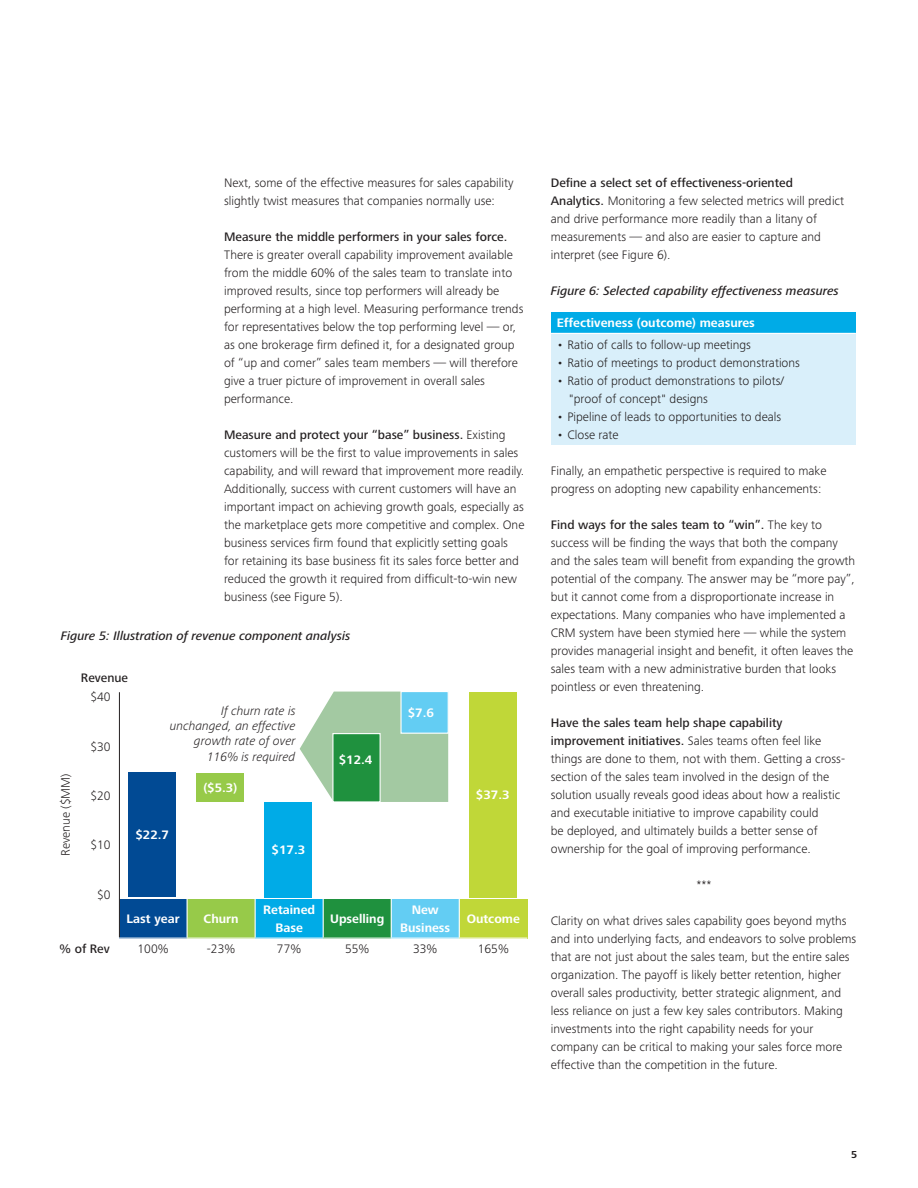
<style>
.page{position:relative;width:918px;height:1188px;background:#fff}
.page>*{position:absolute;margin:0;border:0;box-sizing:border-box;transform-origin:0 0}
.Body_styles_Body_cop{font:300 12.75px/18px "Frutiger Next Pro";color:#231f20}
.Subhead_styles_D_Sub{font:italic 500 12.75px "Frutiger Next Pro";color:#231f20}
.Body_styles_Body_cop-2{font:700 12.75px/18px "Frutiger Next Pro";color:#fff;text-align:center}
.Body_styles_Body_cop-3{font:italic 300 12.75px/15.3px "Frutiger Next Pro";color:#231f20;text-align:right}
.Subhead_styles_B_Sub{font:700 12.75px "Frutiger Next Pro";color:#fff}
.Body_styles_Body_cop-4{font:500 12.75px "Frutiger Next Pro";color:#231f20}
.Caption_styles_Capti{font:700 10.5px "Frutiger Next Pro";color:#231f20}
.s1{font-weight:500}
</style>
<div class="page">
<div style="left:551px;top:312px;width:305px;height:21px;background:#00abe7"></div>
<div style="left:551px;top:333px;width:305px;height:112px;background:#d9effa"></div>
<hr style="left:551px;top:333px;width:305px;height:1px;background:#fff">
<svg style="left:300px;top:692px;width:148px;height:110px"></svg>
<div style="left:128px;top:772px;width:48px;height:125px;background:#014a94"></div>
<div style="left:197px;top:773px;width:47px;height:29px;background:#97ca49"></div>
<div style="left:265px;top:802px;width:47px;height:95px;background:#00abe7"></div>
<div style="left:332px;top:733px;width:49px;height:70px;background:#1f913e;border:1px solid #fff"></div>
<div style="left:400px;top:691px;width:49px;height:43px;background:#63cdf3;border:1px solid #fff"></div>
<div style="left:469px;top:692px;width:47px;height:205px;background:#c0d738"></div>
<div style="left:119px;top:899px;width:68px;height:39px;background:#014a94"></div>
<div style="left:187px;top:899px;width:68px;height:39px;background:#97ca49"></div>
<div style="left:255px;top:899px;width:68px;height:39px;background:#00abe7"></div>
<div style="left:323px;top:899px;width:68px;height:39px;background:#1f913e"></div>
<div style="left:391px;top:899px;width:68px;height:39px;background:#63cdf3"></div>
<div style="left:459px;top:899px;width:68px;height:39px;background:#c0d738"></div>
<hr style="left:118px;top:899px;width:2px;height:39px;background:#fff">
<hr style="left:187px;top:899px;width:1px;height:39px;background:#fff">
<hr style="left:255px;top:899px;width:1px;height:39px;background:#fff">
<hr style="left:323px;top:899px;width:1px;height:39px;background:#fff">
<hr style="left:391px;top:899px;width:1px;height:39px;background:#fff">
<hr style="left:459px;top:899px;width:1px;height:39px;background:#fff">
<hr style="left:119px;top:692px;width:1px;height:245px;background:#231f20">
<p class="Body_styles_Body_cop" style="left:224px;top:174px;width:291px">Next, some of the effective measures for sales capability slightly twist measures that companies normally use:</p>
<p class="Body_styles_Body_cop" style="left:224px;top:228px;width:301px"><span class="s1">Measure the middle performers in your sales force.<br></span>There is greater overall capability improvement available from the middle 60% of the sales team to translate into improved results, since top performers will already be performing at a high level. Measuring performance trends for representatives below the top performing level — or, as one brokerage firm defined it, for a designated group of “up and comer” sales team members — will therefore give a truer picture of improvement in overall sales performance.</p>
<p class="Body_styles_Body_cop" style="left:224px;top:426px;width:302px"><span class="s1">Measure and protect your “base” business.</span> Existing customers will be the first to value improvements in sales capability, and will reward that improvement more readily.<br>Additionally, success with current customers will have an important impact on achieving growth goals, especially as the marketplace gets more competitive and complex. One business services firm found that explicitly setting goals for retaining its base business fit its sales force better and reduced the growth it required from difficult-to-win new business (see Figure 5).</p>
<p class="Subhead_styles_D_Sub" style="left:61px;top:628px;width:291px">Figure 5: Illustration of revenue component analysis</p>
<p class="Body_styles_Body_cop" style="left:57px;top:856px;width:84px;rotate:-90deg">Revenue ($MM)</p>
<p class="Body_styles_Body_cop-4" style="left:81px;top:670px;width:49px">Revenue</p>
<p class="Body_styles_Body_cop" style="left:90px;top:688px;width:22px">$40</p>
<p class="Body_styles_Body_cop" style="left:90px;top:737px;width:22px">$30</p>
<p class="Body_styles_Body_cop" style="left:90px;top:787px;width:22px">$20</p>
<p class="Body_styles_Body_cop" style="left:90px;top:836px;width:22px">$10</p>
<p class="Body_styles_Body_cop" style="left:97px;top:885px;width:15px">$0</p>
<p class="Body_styles_Body_cop-3" style="left:170px;top:703px;width:127px">If churn rate is unchanged, an effective growth rate of over<br>116% is required</p>
<p class="Subhead_styles_B_Sub" style="left:135px;top:828px;width:35px">$22.7</p>
<p class="Subhead_styles_B_Sub" style="left:203px;top:781px;width:35px">($5.3)</p>
<p class="Subhead_styles_B_Sub" style="left:272px;top:843px;width:35px">$17.3</p>
<p class="Subhead_styles_B_Sub" style="left:339px;top:752px;width:35px">$12.4</p>
<p class="Subhead_styles_B_Sub" style="left:408px;top:705px;width:28px">$7.6</p>
<p class="Subhead_styles_B_Sub" style="left:476px;top:788px;width:35px">$37.3</p>
<p class="Body_styles_Body_cop-2" style="left:127px;top:910px;width:55px">Last year</p>
<p class="Body_styles_Body_cop-2" style="left:204px;top:910px;width:37px">Churn</p>
<p class="Body_styles_Body_cop-2" style="left:263px;top:901px;width:53px">Retained<br>Base</p>
<p class="Body_styles_Body_cop-2" style="left:330px;top:910px;width:56px">Upselling</p>
<p class="Body_styles_Body_cop-2" style="left:400px;top:901px;width:52px">New<br>Business</p>
<p class="Body_styles_Body_cop-2" style="left:467px;top:910px;width:55px">Outcome</p>
<p class="Body_styles_Body_cop-4" style="left:59px;top:942px;width:52px">% of Rev</p>
<p class="Body_styles_Body_cop" style="left:138px;top:940px;width:33px">100%</p>
<p class="Body_styles_Body_cop" style="left:207px;top:940px;width:30px">-23%</p>
<p class="Body_styles_Body_cop" style="left:277px;top:940px;width:26px">77%</p>
<p class="Body_styles_Body_cop" style="left:345px;top:940px;width:26px">55%</p>
<p class="Body_styles_Body_cop" style="left:413px;top:940px;width:26px">33%</p>
<p class="Body_styles_Body_cop" style="left:478px;top:940px;width:33px">165%</p>
<p class="Body_styles_Body_cop" style="left:551px;top:174px;width:295px"><span class="s1">Define a select set of effectiveness-oriented Analytics.</span> Monitoring a few selected metrics will predict and drive performance more readily than a litany of measurements — and also are easier to capture and interpret (see Figure 6).</p>
<p class="Subhead_styles_D_Sub" style="left:551px;top:284px;width:290px">Figure 6: Selected capability effectiveness measures</p>
<p class="Body_styles_Body_cop-2" style="left:557px;top:314px;width:200px">Effectiveness (outcome) measures</p>
<p class="Body_styles_Body_cop" style="left:557px;top:335px;width:196px">• Ratio of calls to follow-up meetings</p>
<p class="Body_styles_Body_cop" style="left:557px;top:353px;width:245px">• Ratio of meetings to product demonstrations</p>
<p class="Body_styles_Body_cop" style="left:569px;top:371px;width:217px;text-indent:-12px">• Ratio of product demonstrations to pilots/ "proof of concept" designs</p>
<p class="Body_styles_Body_cop" style="left:557px;top:407px;width:226px">• Pipeline of leads to opportunities to deals</p>
<p class="Body_styles_Body_cop" style="left:557px;top:425px;width:63px">• Close rate</p>
<p class="Body_styles_Body_cop" style="left:551px;top:461px;width:277px">Finally, an empathetic perspective is required to make progress on adopting new capability enhancements:</p>
<p class="Body_styles_Body_cop" style="left:551px;top:515px;width:306px"><span class="s1">Find ways for the sales team to “win”.</span> The key to success will be finding the ways that both the company and the sales team will benefit from expanding the growth potential of the company. The answer may be “more pay”, but it cannot come from a disproportionate increase in expectations. Many companies who have implemented a CRM system have been stymied here — while the system provides managerial insight and benefit, it often leaves the sales team with a new administrative burden that looks pointless or even threatening.</p>
<p class="Body_styles_Body_cop" style="left:551px;top:713px;width:296px"><span class="s1">Have the sales team help shape capability improvement initiatives.</span> Sales teams often feel like things are done to them, not with them. Getting a cross&shy;section of the sales team involved in the design of the solution usually reveals good ideas about how a realistic and executable initiative to improve capability could<br>be deployed, and ultimately builds a better sense of ownership for the goal of improving performance.</p>
<p class="Body_styles_Body_cop" style="left:697px;top:875px;width:17px">***</p>
<p class="Body_styles_Body_cop" style="left:551px;top:911px;width:307px">Clarity on what drives sales capability goes beyond myths and into underlying facts, and endeavors to solve problems that are not just about the sales team, but the entire sales organization. The payoff is likely better retention, higher overall sales productivity, better strategic alignment, and less reliance on just a few key sales contributors. Making investments into the right capability needs for your company can be critical to making your sales force more effective than the competition in the future.</p>
<p class="Caption_styles_Capti" style="left:851px;top:1148px;width:8px">5</p>
</div>
